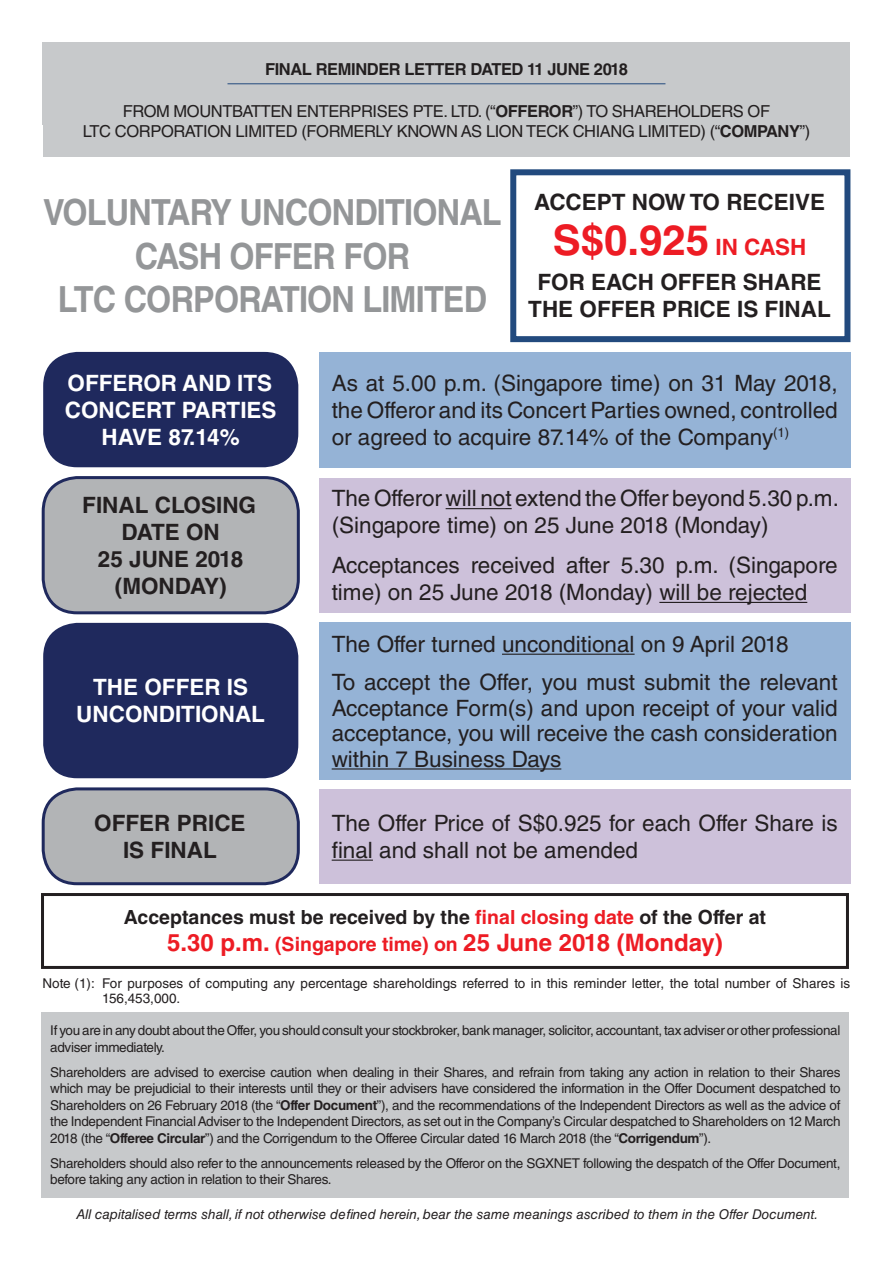
<style>
.page{position:relative;width:893px;height:1263px;background:#fff}
.page>*{position:absolute;margin:0;border:0;box-sizing:border-box;transform-origin:0 0}
.t1{font:700 42px "Helvetica LT Std";color:#ed1c24}
.t2{font:700 36px/43.5px "Helvetica LT Std";letter-spacing:-.025em;color:#949698;text-align:center;scale:.9 1}
.t3{font:700 24px "Helvetica LT Std";color:#ed1c24}
.t4{font:22.5px/27px "Helvetica LT Std";color:#231f20}
.t5{font:700 22.5px/27px "Helvetica LT Std";color:#231f20;text-align:center}
.t6{font:700 22.5px/27px "Helvetica LT Std";color:#fff;text-align:center}
.t7{font:700 19.5px "Helvetica LT Std";color:#231f20}
.t8{font:16.5px/19.8px "Helvetica LT Std";letter-spacing:-.025em;color:#231f20;text-align:center}
.t9{font:700 16.5px "Helvetica LT Std";letter-spacing:-.025em;color:#231f20}
.t10{font:13.5px/16.5px "Helvetica LT Std";letter-spacing:-.025em;color:#231f20}
.t11{font:13.5px/15px "Helvetica LT Std";color:#231f20}
.t12{font:italic 13.5px "Helvetica LT Std";color:#231f20}
.s1{font-weight:700}
.s2{font-size:22.5px}
.s3{color:#ed1c24}
.s4{font-size:19.5px}
</style>
<div class="page">
<div style="left:43px;top:43px;width:807px;height:114px;background:#c7c9cb"></div>
<hr style="left:227px;top:83px;width:438px;height:1px;background:#224a7e">
<div style="left:510px;top:169px;width:340px;height:173px;border:6px solid #224a7e"></div>
<div style="left:42px;top:1012px;width:807px;height:185px;background:#c7c9cb"></div>
<div style="left:43px;top:352px;width:255px;height:115px;background:#1f295d;border-radius:34px"></div>
<div style="left:43px;top:478px;width:255px;height:135px;background:#b2b4b6;border-radius:34px"></div>
<div style="left:42px;top:476px;width:258px;height:138px;border:3px solid #1f295d;border-radius:34px"></div>
<div style="left:43px;top:623px;width:255px;height:155px;background:#1f295d;border-radius:34px"></div>
<div style="left:43px;top:789px;width:255px;height:95px;background:#b2b4b6;border-radius:34px"></div>
<div style="left:42px;top:787px;width:258px;height:98px;border:3px solid #1f295d;border-radius:34px"></div>
<div style="left:41px;top:893px;width:808px;height:76px;border:3px solid #231f20"></div>
<div style="left:319px;top:352px;width:531px;height:115px;background:#95b3d6"></div>
<div style="left:319px;top:478px;width:531px;height:135px;background:#cdc1da"></div>
<hr style="left:446px;top:508px;width:66px;height:1px;background:#231f20">
<hr style="left:659px;top:602px;width:148px;height:1px;background:#231f20">
<div style="left:319px;top:623px;width:531px;height:157px;background:#95b3d6"></div>
<hr style="left:502px;top:654px;width:133px;height:1px;background:#231f20">
<hr style="left:332px;top:768px;width:229px;height:1px;background:#231f20">
<div style="left:319px;top:789px;width:531px;height:94px;background:#cdc1da"></div>
<hr style="left:332px;top:859px;width:41px;height:2px;background:#231f20">
<p class="t9" style="left:265px;top:59px;width:364px">FINAL REMINDER LETTER DATED 11 JUNE 2018</p>
<p class="t8" style="left:83px;top:101px;width:729px">FROM MOUNTBATTEN ENTERPRISES PTE. LTD. (“<span class="s1">OFFEROR</span>”) TO SHAREHOLDERS OF<br>LTC CORPORATION LIMITED (FORMERLY KNOWN AS LION TECK CHIANG LIMITED) (“<span class="s1">COMPANY</span>”)</p>
<h2 class="t2" style="left:43px;top:190px;width:511px">VOLUNTARY UNCONDITIONAL<br>CASH OFFER FOR<br>LTC CORPORATION LIMITED</h2>
<h3 class="t5" style="left:534px;top:189px;width:293px">ACCEPT NOW TO RECEIVE</h3>
<h1 class="t1" style="left:553px;top:214px;width:255px">S$0.925 <span class="s2">IN CASH</span></h1>
<h3 class="t5" style="left:528px;top:269px;width:304px">FOR EACH OFFER SHARE<br>THE OFFER PRICE IS FINAL</h3>
<h3 class="t6" style="left:65px;top:369px;width:213px">OFFEROR AND ITS<br>CONCERT PARTIES<br>HAVE 87.14%</h3>
<h3 class="t5" style="left:82px;top:491px;width:175px">FINAL CLOSING<br>DATE ON<br>25 JUNE 2018 (MONDAY)</h3>
<h3 class="t6" style="left:76px;top:673px;width:190px">THE OFFER IS<br>UNCONDITIONAL</h3>
<h3 class="t5" style="left:94px;top:809px;width:153px">OFFER PRICE<br>IS FINAL</h3>
<h3 class="t4" style="left:332px;top:369px;width:508px;text-align:justify">As at 5.00 p.m. (Singapore time) on 31 May 2018, the Offeror and its Concert Parties owned, controlled or agreed to acquire 87.14% of the Company<sup>(1)</sup></h3>
<h3 class="t4" style="left:332px;top:485px;width:509px">The Offeror will not extend the Offer beyond 5.30 p.m. (Singapore time) on 25 June 2018 (Monday)</h3>
<h3 class="t4" style="left:332px;top:552px;width:507px">Acceptances received after 5.30 p.m. (Singapore time) on 25 June 2018 (Monday) will be rejected</h3>
<h3 class="t4" style="left:332px;top:625px;width:508px;line-height:38.2px">The Offer turned unconditional on 9 April 2018<br>To accept the Offer, you must submit the relevant</h3>
<h3 class="t4" style="left:332px;top:695px;width:507px;line-height:25.5px;text-align:justify">Acceptance Form(s) and upon receipt of your valid acceptance, you will receive the cash consideration within 7 Business Days</h3>
<h3 class="t4" style="left:332px;top:809px;width:508px">The Offer Price of S$0.925 for each Offer Share is final and shall not be amended</h3>
<h3 class="t7" style="left:124px;top:906px;width:644px">Acceptances must be received by the <span class="s3">final closing date</span> of the Offer at</h3>
<h3 class="t3" style="left:167px;top:928px;width:557px">5.30 p.m. <span class="s4">(Singapore time) on</span> 25 June 2018 (Monday)</h3>
<p class="t11" style="left:102px;top:976px;width:750px;text-indent:-60px">Note (1): For purposes of computing any percentage shareholdings referred to in this reminder letter, the total number of Shares is<br>156,453,000.</p>
<p class="t10" style="left:50px;top:1022px;width:792px">If you are in any doubt about the Offer, you should consult your stockbroker, bank manager, solicitor, accountant, tax adviser or other professional adviser immediately.</p>
<p class="t10" style="left:50px;top:1063px;width:792px;text-align:justify">Shareholders are advised to exercise caution when dealing in their Shares, and refrain from taking any action in relation to their Shares which may be prejudicial to their interests until they or their advisers have considered the information in the Offer Document despatched to Shareholders on 26 February 2018 (the “<span class="s1">Offer Document</span>”), and the recommendations of the Independent Directors as well as the advice of the Independent Financial Adviser to the Independent Directors, as set out in the Company’s Circular despatched to Shareholders on 12 March 2018 (the “<span class="s1">Offeree Circular</span>”) and the Corrigendum to the Offeree Circular dated 16 March 2018 (the “<span class="s1">Corrigendum</span>”).</p>
<p class="t10" style="left:50px;top:1154px;width:792px">Shareholders should also refer to the announcements released by the Offeror on the SGXNET following the despatch of the Offer Document, before taking any action in relation to their Shares.</p>
<p class="t12" style="left:76px;top:1206px;width:743px">All capitalised terms shall, if not otherwise defined herein, bear the same meanings ascribed to them in the Offer Document.</p>
</div>
